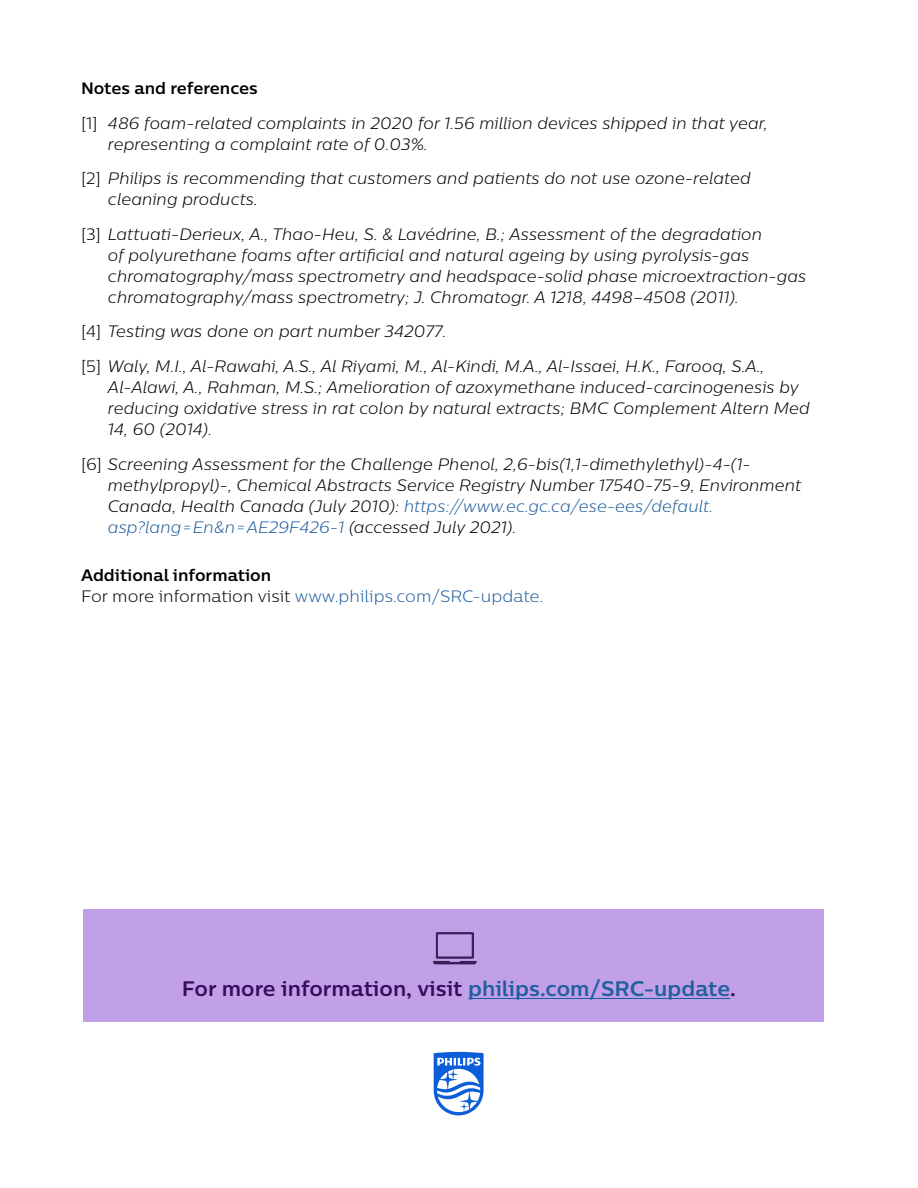
<style>
.page{position:relative;width:918px;height:1188px;background:#fff}
.page>*{position:absolute;margin:0;border:0;box-sizing:border-box;transform-origin:0 0}
.t1{font:700 21px "Centrale Sans";color:#360c5e}
.t2{font:italic 300 16.5px/21px "Centrale Sans";color:#000}
.t3{font:300 16.5px/21px "Centrale Sans";color:#215e9e}
.s1{font-weight:700;font-style:normal}
.s2{font-style:normal}
.s3{color:#215e9e}
.s4{font-weight:700;color:#000}
.s5{color:#000}
</style>
<div class="page">
<svg style="left:434px;top:1052px;width:50px;height:63px"></svg>
<div style="left:83px;top:909px;width:741px;height:113px;background:#c1a0e8"></div>
<hr style="left:468px;top:998px;width:262px;height:1px;background:#215e9e">
<svg style="left:433px;top:932px;width:44px;height:32px"></svg>
<p class="t2" style="left:81px;top:71px;width:688px;line-height:34.5px"><span class="s1">Notes and references<br></span><span class="s2">[1]</span> 486 foam-related complaints in 2020 for 1.56 million devices shipped in that year,</p>
<p class="t2" style="left:81px;top:127px;width:672px;line-height:34.5px;text-indent:27px">representing a complaint rate of 0.03%.<br><span class="s2">[2]</span> Philips is recommending that customers and patients do not use ozone-related</p>
<p class="t2" style="left:81px;top:182px;width:683px;line-height:34.5px;text-indent:27px">cleaning products.<br><span class="s2">[3]</span> Lattuati-Derieux, A., Thao-Heu, S. &amp; Lavédrine, B.; Assessment of the degradation</p>
<p class="t2" style="left:108px;top:244px;width:700px">of polyurethane foams after artificial and natural ageing by using pyrolysis-gas chromatography/mass spectrometry and headspace-solid phase microextraction-gas chromatography/mass spectrometry; J. Chromatogr. A 1218, 4498–4508 (2011).</p>
<p class="t2" style="left:81px;top:314px;width:685px;line-height:34.5px"><span class="s2">[4]</span> Testing was done on part number 342077.<br><span class="s2">[5]</span> Waly, M.I., Al-Rawahi, A.S., Al Riyami, M., Al-Kindi, M.A., Al-Issaei, H.K., Farooq, S.A.,</p>
<p class="t2" style="left:108px;top:376px;width:704px">Al-Alawi, A., Rahman, M.S.; Amelioration of azoxymethane induced-carcinogenesis by reducing oxidative stress in rat colon by natural extracts; BMC Complement Altern Med<br>14, 60 (2014).</p>
<p class="t2" style="left:108px;top:453px;width:695px;text-indent:-27px"><span class="s2">[6]</span> Screening Assessment for the Challenge Phenol, 2,6-bis(1,1-dimethylethyl)-4-(1- methylpropyl)-, Chemical Abstracts Service Registry Number 17540-75-9, Environment Canada, Health Canada (July 2010): <span class="s3">https://www.ec.gc.ca/ese-ees/default. asp?lang=En&amp;n=AE29F426-1</span> (accessed July 2021).</p>
<p class="t3" style="left:81px;top:564px;width:464px"><span class="s4">Additional information<br></span><span class="s5">For more information visit</span> www.philips.com/SRC-update.</p>
<p class="t1" style="left:182px;top:975px;width:556px">For more information, visit <span class="s3">philips.com/SRC-update</span>.</p>
</div>
